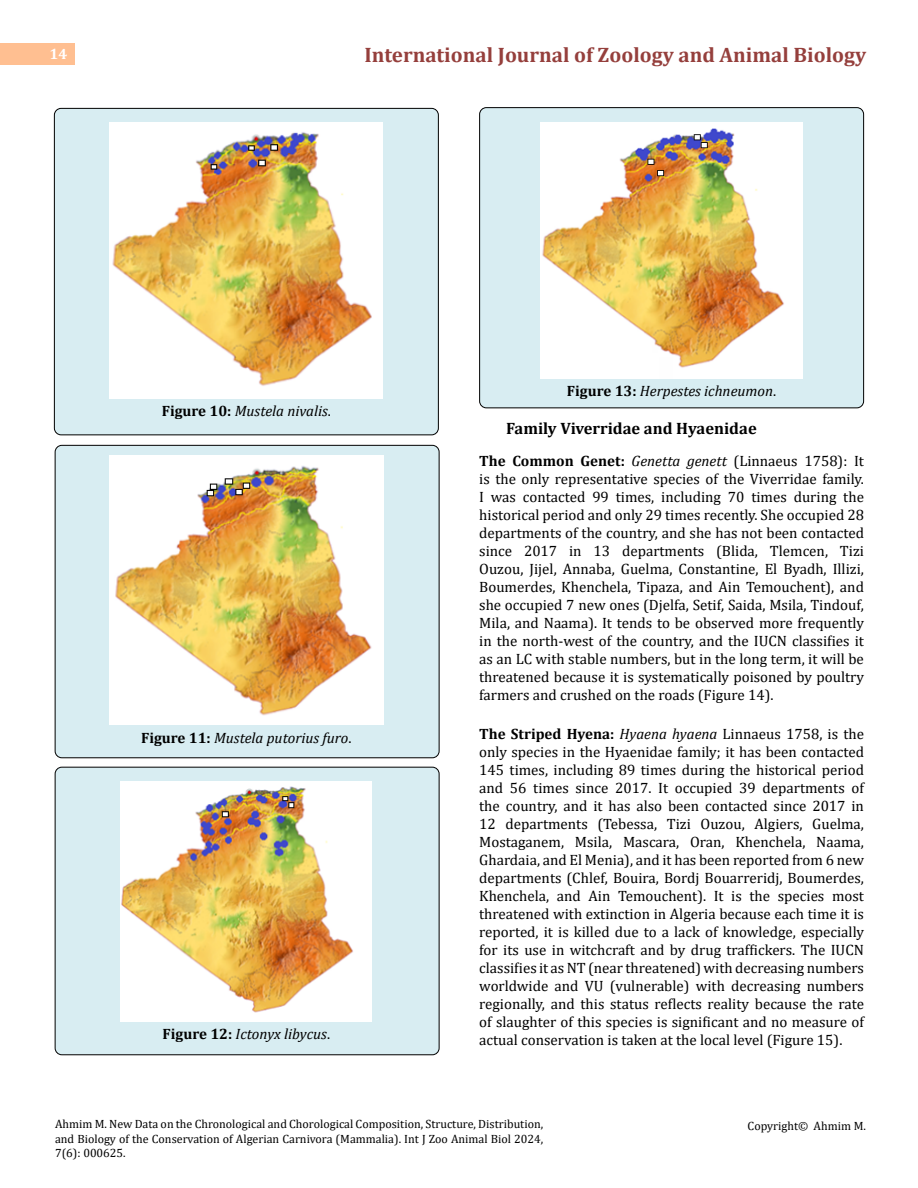
<style>
.page{position:relative;width:918px;height:1188px;background:#fff}
.page>*{position:absolute;margin:0;border:0;box-sizing:border-box;transform-origin:0 0}
.t1{font:700 21px "Cambria";color:#953f3c}
.t2{font:700 16.5px "Cambria";color:#000}
.t3{font:15px/18px "Cambria";color:#000;text-align:justify}
.t4{font:italic 15px "Cambria";color:#000}
.t5{font:700 15px "Cambria";color:#fff}
.t6{font:12px/14.4px "Cambria";color:#000;text-align:justify}
.s1{font-weight:700;font-style:normal}
.s2{font-style:normal}
.s3{font-weight:700}
.s4{font-style:italic}
</style>
<div class="page">
<div style="left:0;top:43px;width:75px;height:21px;background:#ffbf91"></div>
<div style="left:480px;top:108px;width:384px;height:300px;background:#d8edf2;border-radius:7px"></div>
<div style="left:479px;top:107px;width:385px;height:301px;border:1px solid #000;border-radius:7px"></div>
<div style="left:55px;top:767px;width:384px;height:288px;background:#d8edf2;border-radius:7px"></div>
<div style="left:55px;top:767px;width:385px;height:288px;border:1px solid #000;border-radius:7px"></div>
<div style="left:55px;top:445px;width:384px;height:313px;background:#d8edf2;border-radius:7px"></div>
<div style="left:55px;top:445px;width:385px;height:313px;border:1px solid #000;border-radius:7px"></div>
<div style="left:54px;top:108px;width:384px;height:327px;background:#d8edf2;border-radius:7px"></div>
<div style="left:54px;top:108px;width:385px;height:327px;border:1px solid #000;border-radius:7px"></div>
<img style="left:110px;top:123px;width:273px;height:275px">
<img style="left:110px;top:455px;width:273px;height:270px">
<img style="left:121px;top:782px;width:251px;height:239px">
<img style="left:541px;top:123px;width:262px;height:255px">
<p class="t5" style="left:50px;top:44px;width:19px">14</p>
<h1 class="t1" style="left:364px;top:40px;width:503px">International Journal of Zoology and Animal Biology</h1>
<p class="t4" style="left:162px;top:400px;width:171px"><span class="s1">Figure 10:</span> Mustela nivalis<span class="s2">.</span></p>
<p class="t4" style="left:141px;top:727px;width:212px"><span class="s1">Figure 11:</span> Mustela putorius furo<span class="s2">.</span></p>
<p class="t4" style="left:163px;top:1024px;width:169px"><span class="s1">Figure 12:</span> Ictonyx libycus<span class="s2">.</span></p>
<p class="t4" style="left:567px;top:381px;width:211px"><span class="s1">Figure 13:</span> Herpestes ichneumon<span class="s2">.</span></p>
<p class="t2" style="left:506px;top:417px;width:252px">Family Viverridae and Hyaenidae</p>
<p class="t3" style="left:479px;top:452px;width:386px"><span class="s3">The Common Genet:</span> <span class="s4">Genetta genett</span> (Linnaeus 1758): It is the only representative species of the Viverridae family.<br>I was contacted 99 times, including 70 times during the historical period and only 29 times recently. She occupied 28 departments of the country, and she has not been contacted since 2017 in 13 departments (Blida, Tlemcen, Tizi Ouzou, Jijel, Annaba, Guelma, Constantine, El Byadh, Illizi, Boumerdes, Khenchela, Tipaza, and Ain Temouchent), and she occupied 7 new ones (Djelfa, Setif, Saida, Msila, Tindouf, Mila, and Naama). It tends to be observed more frequently in the north-west of the country, and the IUCN classifies it as an LC with stable numbers, but in the long term, it will be threatened because it is systematically poisoned by poultry farmers and crushed on the roads (Figure 14).</p>
<p class="t3" style="left:479px;top:725px;width:386px"><span class="s3">The Striped Hyena:</span> <span class="s4">Hyaena hyaena</span> Linnaeus 1758, is the only species in the Hyaenidae family; it has been contacted 145 times, including 89 times during the historical period and 56 times since 2017. It occupied 39 departments of the country, and it has also been contacted since 2017 in 12 departments (Tebessa, Tizi Ouzou, Algiers, Guelma, Mostaganem, Msila, Mascara, Oran, Khenchela, Naama, Ghardaia, and El Menia), and it has been reported from 6 new departments (Chlef, Bouira, Bordj Bouarreridj, Boumerdes, Khenchela, and Ain Temouchent). It is the species most threatened with extinction in Algeria because each time it is reported, it is killed due to a lack of knowledge, especially for its use in witchcraft and by drug traffickers. The IUCN classifies it as NT (near threatened) with decreasing numbers worldwide and VU (vulnerable) with decreasing numbers regionally, and this status reflects reality because the rate of slaughter of this species is significant and no measure of actual conservation is taken at the local level (Figure 15).</p>
<p class="t6" style="left:55px;top:1117px;width:490px">Ahmim M. New Data on the Chronological and Chorological Composition, Structure, Distribution, and Biology of the Conservation of Algerian Carnivora (Mammalia). Int J Zoo Animal Biol 2024, 7(6): 000625.</p>
<p class="t6" style="left:748px;top:1118px;width:120px">Copyright© Ahmim M.</p>
</div>
